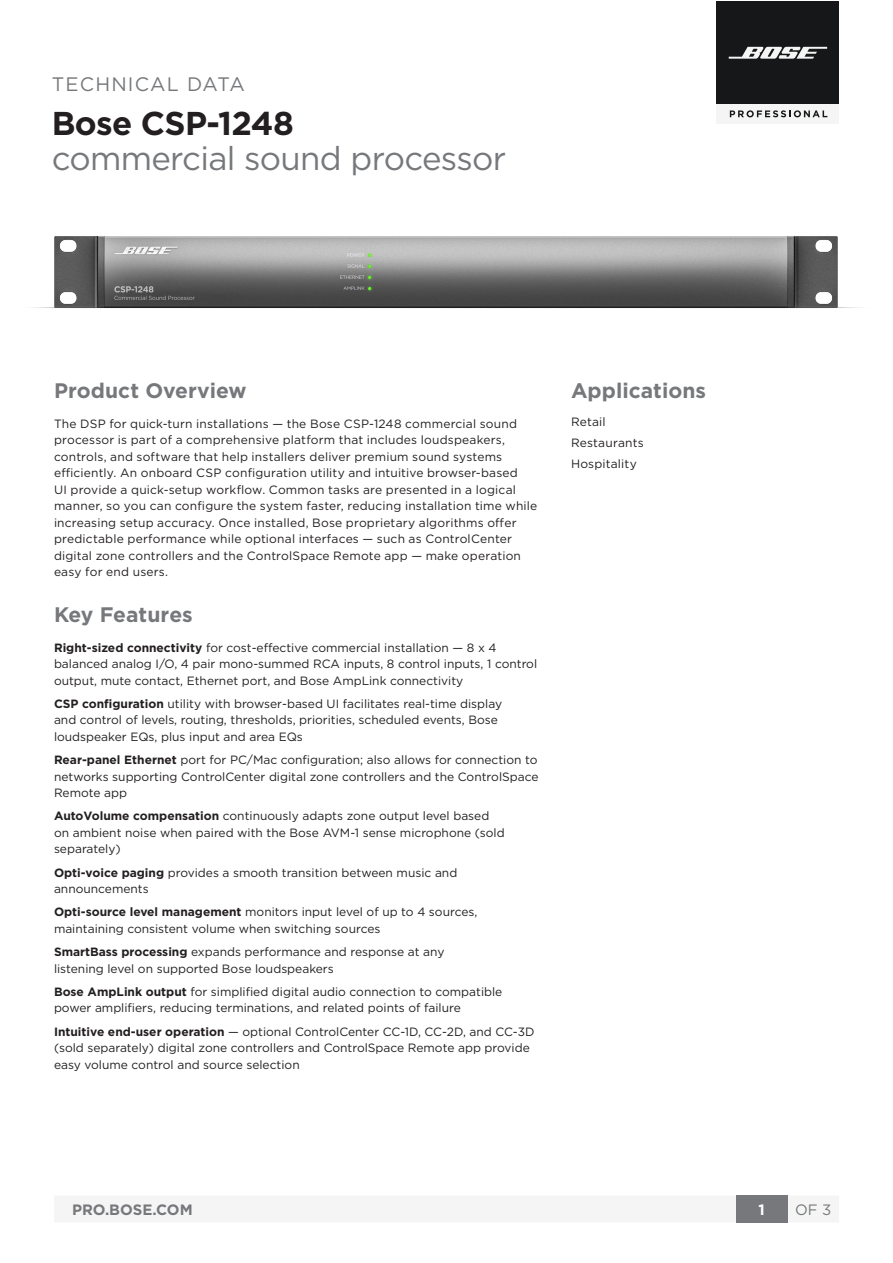
<style>
.page{position:relative;width:893px;height:1263px;background:#fff}
.page>*{position:absolute;margin:0;border:0;box-sizing:border-box;transform-origin:0 0}
.t1{font:33px/34.5px "Gotham";letter-spacing:-.02em;color:#76787b}
.Text_Headers{font:700 21px "Gotham";color:#76787b}
.t2{font:19.5px "Gotham";letter-spacing:.06em;color:#76787b}
.t3{font:700 15px "Gotham";color:#76787b}
.t4{font:15px "Gotham";color:#76787b}
.t5{font:700 15px "Gotham";color:#fff}
.Text_Plain_Bulleted{font:12px/16.5px "Gotham";color:#231f20}
.Text_Plain{font:12px/16.5px "Gotham";letter-spacing:.015em;color:#231f20}
.Text_Headers-2{font:12px "Gotham";letter-spacing:.015em;color:#231f20}
.s1{font-weight:700;color:#231f20}
.s2{font-weight:700}
</style>
<div class="page">
<div style="left:54px;top:1195px;width:785px;height:27px;background:#f4f5f4"></div>
<div style="left:736px;top:1195px;width:51px;height:27px;background:#76787b"></div>
<img style="left:33px;top:236px;width:827px;height:73px">
<div style="left:717px;top:2px;width:122px;height:122px;background:#161718"></div>
<div style="left:717px;top:104px;width:122px;height:20px;background:#f4f5f4"></div>
<svg style="left:730px;top:110px;width:97px;height:7px"></svg>
<svg style="left:729px;top:47px;width:98px;height:12px"></svg>
<p class="t2" style="left:52px;top:71px;width:195px">TECHNICAL DATA</p>
<p class="t1" style="left:52px;top:105px;width:456px"><span class="s1">Bose CSP-1248<br></span>commercial sound processor</p>
<p class="Text_Headers" style="left:54px;top:376px;width:194px">Product Overview</p>
<p class="Text_Plain" style="left:54px;top:415px;width:485px">The DSP for quick-turn installations — the Bose CSP-1248 commercial sound processor is part of a comprehensive platform that includes loudspeakers, controls, and software that help installers deliver premium sound systems efficiently. An onboard CSP configuration utility and intuitive browser-based<br>UI provide a quick-setup workflow. Common tasks are presented in a logical manner, so you can configure the system faster, reducing installation time while increasing setup accuracy. Once installed, Bose proprietary algorithms offer predictable performance while optional interfaces — such as ControlCenter digital zone controllers and the ControlSpace Remote app — make operation easy for end users.</p>
<p class="Text_Headers" style="left:54px;top:600px;width:140px">Key Features</p>
<p class="Text_Plain_Bulleted" style="left:54px;top:639px;width:485px"><span class="s2">Right-sized connectivity</span> for cost-effective commercial installation — 8 x 4 balanced analog I/O, 4 pair mono-summed RCA inputs, 8 control inputs, 1 control output, mute contact, Ethernet port, and Bose AmpLink connectivity</p>
<p class="Text_Plain_Bulleted" style="left:54px;top:695px;width:450px"><span class="s2">CSP configuration</span> utility with browser-based UI facilitates real-time display and control of levels, routing, thresholds, priorities, scheduled events, Bose loudspeaker EQs, plus input and area EQs</p>
<p class="Text_Plain_Bulleted" style="left:54px;top:751px;width:486px;text-align:justify"><span class="s2">Rear-panel Ethernet</span> port for PC/Mac configuration; also allows for connection to networks supporting ControlCenter digital zone controllers and the ControlSpace Remote app</p>
<p class="Text_Plain_Bulleted" style="left:54px;top:808px;width:452px"><span class="s2">AutoVolume compensation</span> continuously adapts zone output level based on ambient noise when paired with the Bose AVM-1 sense microphone (sold separately)</p>
<p class="Text_Plain_Bulleted" style="left:54px;top:864px;width:405px"><span class="s2">Opti-voice paging</span> provides a smooth transition between music and announcements</p>
<p class="Text_Plain_Bulleted" style="left:54px;top:904px;width:425px"><span class="s2">Opti-source level management</span> monitors input level of up to 4 sources, maintaining consistent volume when switching sources</p>
<p class="Text_Plain_Bulleted" style="left:54px;top:943px;width:392px"><span class="s2">SmartBass processing</span> expands performance and response at any listening level on supported Bose loudspeakers</p>
<p class="Text_Plain_Bulleted" style="left:54px;top:983px;width:450px"><span class="s2">Bose AmpLink output</span> for simplified digital audio connection to compatible power amplifiers, reducing terminations, and related points of failure</p>
<p class="Text_Plain_Bulleted" style="left:54px;top:1023px;width:482px"><span class="s2">Intuitive end-user operation</span> — optional ControlCenter CC-1D, CC-2D, and CC-3D (sold separately) digital zone controllers and ControlSpace Remote app provide easy volume control and source selection</p>
<p class="Text_Headers" style="left:571px;top:376px;width:137px">Applications</p>
<p class="Text_Headers-2" style="left:571px;top:414px;width:36px">Retail</p>
<p class="Text_Headers-2" style="left:571px;top:435px;width:74px">Restaurants</p>
<p class="Text_Headers-2" style="left:571px;top:456px;width:67px">Hospitality</p>
<p class="t3" style="left:72px;top:1200px;width:122px">PRO.BOSE.COM</p>
<p class="t5" style="left:758px;top:1200px;width:8px">1</p>
<p class="t4" style="left:795px;top:1200px;width:38px">OF 3</p>
</div>
